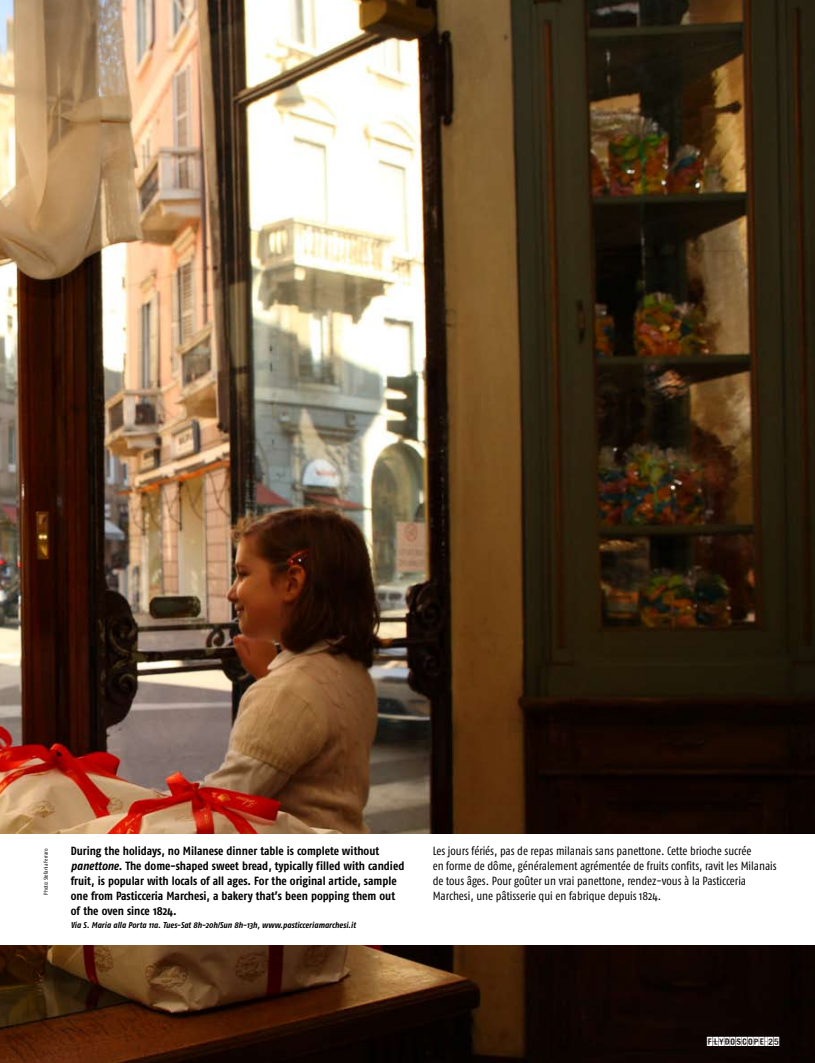
<style>
.page{position:relative;width:815px;height:1063px;background:#fff}
.page>*{position:absolute;margin:0;border:0;box-sizing:border-box;transform-origin:0 0}
.t1{font:12.5px "flydo";color:#fff}
.t2{font:700 11.88px/15px "Fago Co";letter-spacing:-.005em;color:#000}
.t3{font:11.88px/15px "Fago Co";color:#000}
.t4{font:italic 700 8.5px "Fago Co";color:#000}
.t5{font:5.62px "Fago Co";color:#000}
.s1{font-style:italic}
</style>
<div class="page">
<img style="left:0;top:0;width:815px;height:1063px">
<div style="left:0;top:834px;width:815px;height:111px;background:#fff"></div>
<p class="t5" style="left:43px;top:895px;width:48px;rotate:-90deg">Photo: Stefania Ferraro</p>
<p class="t2" style="left:71px;top:843px;width:335px">During the holidays, no Milanese dinner table is complete without <span class="s1">panettone</span>. The dome-shaped sweet bread, typically filled with candied fruit, is popular with locals of all ages. For the original article, sample one from Pasticceria Marchesi, a bakery that’s been popping them out of the oven since 1824.</p>
<p class="t4" style="left:71px;top:920px;width:286px">Via S. Maria alla Porta 11a. Tues-Sat 8h-20h/Sun 8h-13h, www.pasticceriamarchesi.it</p>
<p class="t3" style="left:433px;top:843px;width:345px">Les jours fériés, pas de repas milanais sans panettone. Cette brioche sucrée<br>en forme de dôme, généralement agrémentée de fruits confits, ravit les Milanais de tous âges. Pour goûter un vrai panettone, rendez-vous à la Pasticceria Marchesi, une pâtisserie qui en fabrique depuis 1824.</p>
<p class="t1" style="left:707px;top:1034px;width:74px">FLYDOSCOPE 25</p>
</div>
